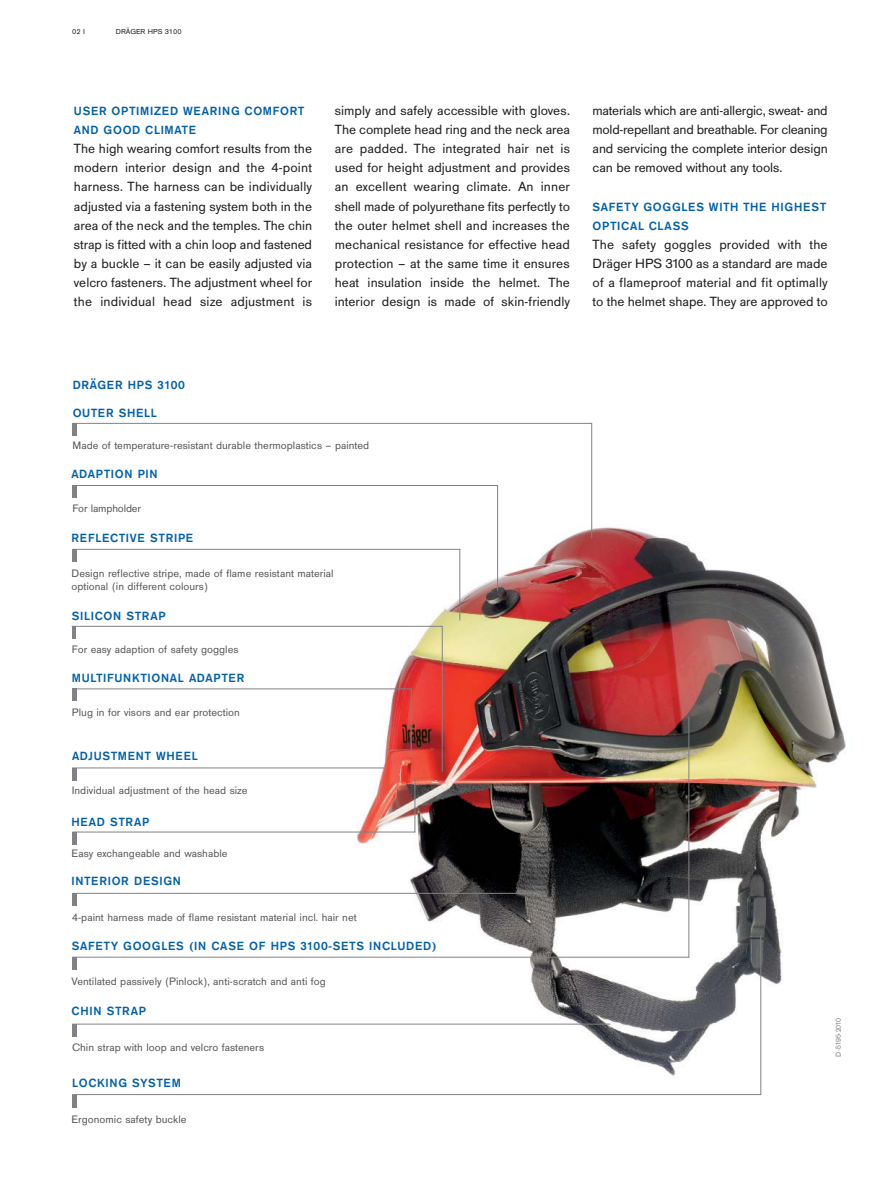
<style>
.page{position:relative;width:893px;height:1191px;background:#fff}
.page>*{position:absolute;margin:0;border:0;box-sizing:border-box;transform-origin:0 0}
.t1{font:13.8px/19.2px "Draeger San";color:#231f20;text-align:justify}
.t2{font:700 12.3px/19.2px "Draeger San";letter-spacing:.055em;color:#0060a9}
.t3{font:11.25px/13.5px "Draeger San";color:#58595b}
.t4{font:7.5px "Draeger San Tab";color:#231f20}
.t5{font:7.5px "Draeger San";color:#808285}
</style>
<div class="page">
<img style="left:334px;top:513px;width:512px;height:582px">
<div style="left:72px;top:831px;width:5px;height:13px;background:#808285"></div>
<hr style="left:72px;top:1094px;width:4px;height:13px;background:#808285">
<div style="left:72px;top:893px;width:5px;height:13px;background:#808285"></div>
<hr style="left:72px;top:893px;width:460px;height:1px;background:#808285">
<svg style="left:334px;top:592px;width:126px;height:29px"></svg>
<hr style="left:72px;top:768px;width:4px;height:12px;background:#808285">
<hr style="left:689px;top:717px;width:1px;height:240px;background:#808285">
<svg style="left:72px;top:423px;width:520px;height:116px"></svg>
<svg style="left:72px;top:485px;width:426px;height:107px"></svg>
<svg style="left:71px;top:625px;width:372px;height:147px"></svg>
<svg style="left:72px;top:934px;width:689px;height:161px"></svg>
<hr style="left:72px;top:1023px;width:538px;height:1px;background:#808285">
<svg style="left:71px;top:688px;width:341px;height:70px"></svg>
<svg style="left:72px;top:776px;width:343px;height:56px"></svg>
<p class="t4" style="left:72px;top:27px;width:14px">02 I</p>
<p class="t4" style="left:116px;top:27px;width:67px">DRÄGER HPS 3100</p>
<p class="t2" style="left:74px;top:102px;width:232px">USER OPTIMIZED WEARING COMFORT<br>AND GOOD CLIMATE</p>
<p class="t1" style="left:74px;top:140px;width:240px">The high wearing comfort results from the modern interior design and the 4-point harness. The harness can be individually adjusted via a fastening system both in the area of the neck and the temples. The chin strap is fitted with a chin loop and fastened by a buckle – it can be easily adjusted via velcro fasteners. The adjustment wheel for the individual head size adjustment is</p>
<p class="t1" style="left:335px;top:102px;width:237px">simply and safely accessible with gloves.<br>The complete head ring and the neck area are padded. The integrated hair net is used for height adjustment and provides an excellent wearing climate. An inner shell made of polyurethane fits perfectly to the outer helmet shell and increases the mechanical resistance for effective head protection – at the same time it ensures heat insulation inside the helmet. The interior design is made of skin-friendly</p>
<p class="t1" style="left:593px;top:102px;width:237px">materials which are anti-allergic, sweat- and mold-repellant and breathable. For cleaning and servicing the complete interior design can be removed without any tools.</p>
<p class="t2" style="left:593px;top:198px;width:235px">SAFETY GOGGLES WITH THE HIGHEST<br>OPTICAL CLASS</p>
<p class="t1" style="left:593px;top:236px;width:237px">The safety goggles provided with the Dräger HPS 3100 as a standard are made of a flameproof material and fit optimally to the helmet shape. They are approved to</p>
<p class="t2" style="left:73px;top:376px;width:114px">DRÄGER HPS 3100</p>
<p class="t2" style="left:73px;top:404px;width:86px">OUTER SHELL</p>
<p class="t3" style="left:73px;top:440px;width:298px">Made of temperature-resistant durable thermoplastics – painted</p>
<p class="t2" style="left:71px;top:465px;width:88px">ADAPTION PIN</p>
<p class="t3" style="left:72px;top:502px;width:70px">For lampholder</p>
<p class="t2" style="left:72px;top:529px;width:123px">REFLECTIVE STRIPE</p>
<p class="t3" style="left:72px;top:567px;width:264px">Design reflective stripe, made of flame resistant material optional (in different colours)</p>
<p class="t2" style="left:72px;top:607px;width:95px">SILICON STRAP</p>
<p class="t3" style="left:72px;top:644px;width:168px">For easy adaption of safety goggles</p>
<p class="t2" style="left:72px;top:669px;width:174px">MULTIFUNKTIONAL ADAPTER</p>
<p class="t3" style="left:72px;top:706px;width:169px">Plug in for visors and ear protection</p>
<p class="t2" style="left:72px;top:746px;width:127px">ADJUSTMENT WHEEL</p>
<p class="t3" style="left:72px;top:785px;width:177px">Individual adjustment of the head size</p>
<p class="t2" style="left:72px;top:813px;width:79px">HEAD STRAP</p>
<p class="t3" style="left:72px;top:847px;width:157px">Easy exchangeable and washable</p>
<p class="t2" style="left:72px;top:872px;width:111px">INTERIOR DESIGN</p>
<p class="t3" style="left:72px;top:911px;width:286px">4-paint harness made of flame resistant material incl. hair net</p>
<p class="t2" style="left:72px;top:936px;width:366px">SAFETY GOOGLES (IN CASE OF HPS 3100-SETS INCLUDED)</p>
<p class="t3" style="left:72px;top:975px;width:256px">Ventilated passively (Pinlock), anti-scratch and anti fog</p>
<p class="t2" style="left:72px;top:1002px;width:76px">CHIN STRAP</p>
<p class="t3" style="left:72px;top:1041px;width:193px">Chin strap with loop and velcro fasteners</p>
<p class="t2" style="left:72px;top:1073px;width:110px">LOCKING SYSTEM</p>
<p class="t3" style="left:72px;top:1113px;width:116px">Ergonomic safety buckle</p>
<p class="t5" style="left:835px;top:1056px;width:40px;rotate:-90deg">D-5195-2010</p>
</div>
